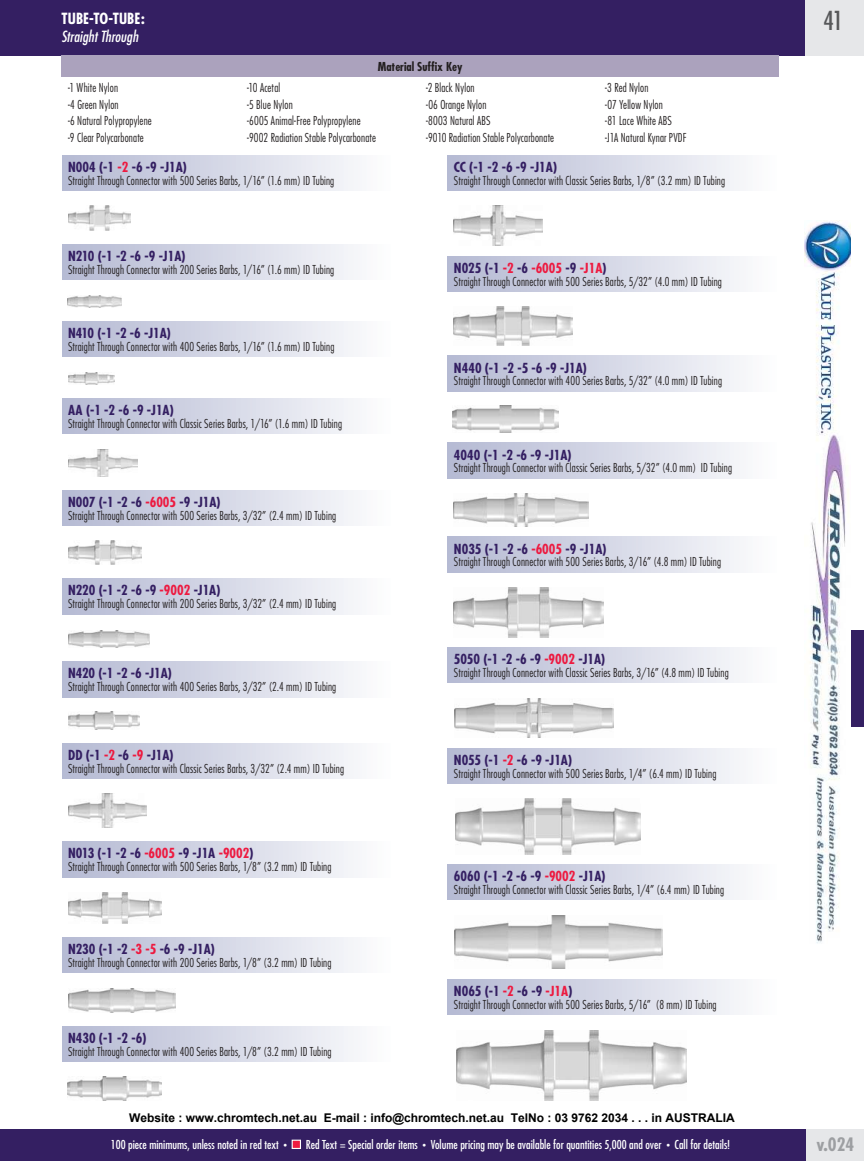
<style>
.page{position:relative;width:864px;height:1161px;background:#fff}
.page>*{position:absolute;margin:0;border:0;box-sizing:border-box;transform-origin:0 0}
.t1{font:condensed 25.5px "Futura";color:#57585a}
.t2{font:700 condensed 18px "Futura";color:#9d9fa2}
.t3{font:italic condensed 15px "Futura";letter-spacing:.005em;color:#fff}
.t4{font:700 condensed 15px "Futura";color:#fff}
.t5{font:700 condensed 13.5px "Futura";color:#341f62}
.t6{font:300 condensed 12px/16.5px "Futura";letter-spacing:.015em;color:#231f20;scale:.95 1}
.t7{font:condensed 12px "Futura";color:#fff}
.t8{font:700 12px "Arial";color:#000}
.t9{font:700 condensed 12px "Futura";color:#231f20}
.s1{color:#ed1a40}
.s2{font-size:7.5px}
</style>
<div class="page">
<div style="left:805px;top:1130px;width:59px;height:31px;background:#e6e7e9"></div>
<div style="left:0;top:1130px;width:805px;height:31px;background:#341f62"></div>
<div style="left:0;top:0;width:805px;height:55px;background:#341f62"></div>
<div style="left:805px;top:0;width:59px;height:55px;background:#e6e7e9"></div>
<div style="left:292px;top:1140px;width:9px;height:9px;background:#ed1a40;border:1px solid #fff"></div>
<div style="left:806px;top:630px;width:58px;height:97px;background:#341f62"></div>
<div style="left:62px;top:938px;width:330px;height:35px;background:linear-gradient(to right,#b3b8d2,#fcfcfd)"></div>
<img style="left:68px;top:988px;width:108px;height:24px">
<div style="left:62px;top:842px;width:330px;height:35px;background:linear-gradient(to right,#b3b8d2,#fcfcfd)"></div>
<img style="left:68px;top:893px;width:94px;height:30px">
<img style="left:68px;top:206px;width:62px;height:24px">
<div style="left:62px;top:155px;width:330px;height:36px;background:linear-gradient(to right,#b3b8d2,#fcfcfd)"></div>
<img style="left:67px;top:1077px;width:95px;height:23px">
<div style="left:62px;top:1026px;width:330px;height:36px;background:linear-gradient(to right,#b3b8d2,#fcfcfd)"></div>
<img style="left:454px;top:206px;width:88px;height:40px">
<div style="left:448px;top:155px;width:330px;height:36px;background:linear-gradient(to right,#b3b8d2,#fcfcfd)"></div>
<img style="left:453px;top:307px;width:119px;height:39px">
<div style="left:448px;top:256px;width:330px;height:36px;background:linear-gradient(to right,#b3b8d2,#fcfcfd)"></div>
<img style="left:68px;top:295px;width:54px;height:12px">
<div style="left:62px;top:244px;width:330px;height:36px;background:linear-gradient(to right,#b3b8d2,#fcfcfd)"></div>
<img style="left:68px;top:372px;width:47px;height:12px">
<div style="left:62px;top:321px;width:330px;height:36px;background:linear-gradient(to right,#b3b8d2,#fcfcfd)"></div>
<img style="left:69px;top:449px;width:68px;height:27px">
<div style="left:62px;top:398px;width:330px;height:36px;background:linear-gradient(to right,#b3b8d2,#fcfcfd)"></div>
<img style="left:69px;top:540px;width:73px;height:25px">
<div style="left:62px;top:490px;width:330px;height:36px;background:linear-gradient(to right,#b3b8d2,#fcfcfd)"></div>
<img style="left:69px;top:630px;width:80px;height:18px">
<div style="left:62px;top:579px;width:330px;height:35px;background:linear-gradient(to right,#b3b8d2,#fcfcfd)"></div>
<img style="left:69px;top:712px;width:70px;height:17px">
<div style="left:62px;top:662px;width:330px;height:35px;background:linear-gradient(to right,#b3b8d2,#fcfcfd)"></div>
<img style="left:69px;top:794px;width:78px;height:34px">
<div style="left:62px;top:743px;width:330px;height:36px;background:linear-gradient(to right,#b3b8d2,#fcfcfd)"></div>
<div style="left:448px;top:537px;width:330px;height:35px;background:linear-gradient(to right,#b3b8d2,#fcfcfd)"></div>
<img style="left:453px;top:587px;width:150px;height:50px">
<div style="left:448px;top:443px;width:330px;height:35px;background:linear-gradient(to right,#b3b8d2,#fcfcfd)"></div>
<img style="left:453px;top:494px;width:135px;height:33px">
<div style="left:448px;top:356px;width:330px;height:35px;background:linear-gradient(to right,#b3b8d2,#fcfcfd)"></div>
<img style="left:453px;top:406px;width:105px;height:27px">
<div style="left:448px;top:647px;width:330px;height:36px;background:linear-gradient(to right,#b3b8d2,#fcfcfd)"></div>
<img style="left:455px;top:698px;width:159px;height:40px">
<div style="left:448px;top:748px;width:330px;height:36px;background:linear-gradient(to right,#b3b8d2,#fcfcfd)"></div>
<img style="left:455px;top:799px;width:185px;height:55px">
<img style="left:454px;top:915px;width:208px;height:54px">
<div style="left:448px;top:864px;width:330px;height:36px;background:linear-gradient(to right,#b3b8d2,#fcfcfd)"></div>
<img style="left:456px;top:1030px;width:231px;height:70px">
<div style="left:448px;top:979px;width:330px;height:36px;background:linear-gradient(to right,#b3b8d2,#fcfcfd)"></div>
<div style="left:61px;top:55px;width:718px;height:22px;background:#aba2bd"></div>
<img style="left:805px;top:221px;width:46px;height:722px">
<p class="t4" style="left:62px;top:9px;width:85px">TUBE-TO-TUBE:</p>
<p class="t3" style="left:61px;top:28px;width:78px">Straight Through</p>
<p class="t9" style="left:378px;top:59px;width:86px">Material Suffix Key</p>
<p class="t6" style="left:68px;top:80px;width:90px">-1 White Nylon<br>-4 Green Nylon<br>-6 Natural Polypropylene -9 Clear Polycarbonate</p>
<p class="t6" style="left:247px;top:80px;width:137px">-10 Acetal<br>-5 Blue Nylon<br>-6005 Animal-Free Polypropylene -9002 Radiation Stable Polycarbonate</p>
<p class="t6" style="left:426px;top:80px;width:136px">-2 Black Nylon<br>-06 Orange Nylon<br>-8003 Natural ABS<br>-9010 Radiation Stable Polycarbonate</p>
<p class="t6" style="left:605px;top:80px;width:87px">-3 Red Nylon<br>-07 Yellow Nylon<br>-81 Lace White ABS -J1A Natural Kynar PVDF</p>
<p class="t5" style="left:68px;top:159px;width:120px">N004 (-1 <span class="s1">-2</span> -6 -9 -J1A)</p>
<p class="t6" style="left:68px;top:172px;width:282px">Straight Through Connector with 500 Series Barbs, 1/16” (1.6 mm) ID Tubing</p>
<p class="t5" style="left:68px;top:248px;width:119px">N210 (-1 -2 -6 -9 -J1A)</p>
<p class="t6" style="left:68px;top:261px;width:282px">Straight Through Connector with 200 Series Barbs, 1/16” (1.6 mm) ID Tubing</p>
<p class="t5" style="left:68px;top:325px;width:104px">N410 (-1 -2 -6 -J1A)</p>
<p class="t6" style="left:68px;top:338px;width:282px">Straight Through Connector with 400 Series Barbs, 1/16” (1.6 mm) ID Tubing</p>
<p class="t5" style="left:68px;top:402px;width:107px">AA (-1 -2 -6 -9 -J1A)</p>
<p class="t6" style="left:68px;top:415px;width:290px">Straight Through Connector with Classic Series Barbs, 1/16” (1.6 mm) ID Tubing</p>
<p class="t5" style="left:68px;top:494px;width:154px">N007 (-1 -2 -6 <span class="s1">-6005</span> -9 -J1A)</p>
<p class="t6" style="left:68px;top:507px;width:284px">Straight Through Connector with 500 Series Barbs, 3/32” (2.4 mm) ID Tubing</p>
<p class="t5" style="left:68px;top:582px;width:154px">N220 (-1 -2 -6 -9 <span class="s1">-9002</span> -J1A)</p>
<p class="t6" style="left:68px;top:595px;width:284px">Straight Through Connector with 200 Series Barbs, 3/32” (2.4 mm) ID Tubing</p>
<p class="t5" style="left:68px;top:665px;width:105px">N420 (-1 -2 -6 -J1A)</p>
<p class="t6" style="left:68px;top:678px;width:284px">Straight Through Connector with 400 Series Barbs, 3/32” (2.4 mm) ID Tubing</p>
<p class="t5" style="left:68px;top:747px;width:107px">DD (-1 <span class="s1">-2</span> -6 <span class="s1">-9</span> -J1A)</p>
<p class="t6" style="left:68px;top:760px;width:292px">Straight Through Connector with Classic Series Barbs, 3/32” (2.4 mm) ID Tubing</p>
<p class="t5" style="left:68px;top:845px;width:187px">N013 (-1 -2 -6 <span class="s1">-6005</span> -9 -J1A <span class="s1">-9002</span>)</p>
<p class="t6" style="left:68px;top:858px;width:279px">Straight Through Connector with 500 Series Barbs, 1/8” (3.2 mm) ID Tubing</p>
<p class="t5" style="left:68px;top:941px;width:148px">N230 (-1 -2 <span class="s1">-3 -5</span> -6 -9 -J1A)</p>
<p class="t6" style="left:68px;top:954px;width:279px">Straight Through Connector with 200 Series Barbs, 1/8” (3.2 mm) ID Tubing</p>
<p class="t5" style="left:68px;top:1030px;width:80px">N430 (-1 -2 -6)</p>
<p class="t6" style="left:68px;top:1043px;width:279px">Straight Through Connector with 400 Series Barbs, 1/8” (3.2 mm) ID Tubing</p>
<p class="t5" style="left:454px;top:159px;width:105px">CC (-1 -2 -6 -9 -J1A)</p>
<p class="t6" style="left:454px;top:172px;width:287px">Straight Through Connector with Classic Series Barbs, 1/8” (3.2 mm) ID Tubing</p>
<p class="t5" style="left:454px;top:259px;width:154px">N025 (-1 <span class="s1">-2</span> -6 <span class="s1">-6005</span> -9 <span class="s1">-J1A</span>)</p>
<p class="t6" style="left:454px;top:273px;width:284px">Straight Through Connector with 500 Series Barbs, 5/32” (4.0 mm) ID Tubing</p>
<p class="t5" style="left:454px;top:359px;width:134px">N440 (-1 -2 -5 -6 -9 -J1A)</p>
<p class="t6" style="left:454px;top:373px;width:284px">Straight Through Connector with 400 Series Barbs, 5/32” (4.0 mm) ID Tubing</p>
<p class="t5" style="left:454px;top:446px;width:119px">4040 (-1 -2 -6 -9 -J1A)</p>
<p class="t6" style="left:454px;top:460px;width:294px">Straight Through Connector with Classic Series Barbs, 5/32” (4.0 mm) ID Tubing</p>
<p class="t5" style="left:454px;top:540px;width:154px">N035 (-1 -2 -6 <span class="s1">-6005</span> -9 -J1A)</p>
<p class="t6" style="left:454px;top:554px;width:283px">Straight Through Connector with 500 Series Barbs, 3/16” (4.8 mm) ID Tubing</p>
<p class="t5" style="left:454px;top:651px;width:153px">5050 (-1 -2 -6 -9 <span class="s1">-9002</span> -J1A)</p>
<p class="t6" style="left:454px;top:664px;width:291px">Straight Through Connector with Classic Series Barbs, 3/16” (4.8 mm) ID Tubing</p>
<p class="t5" style="left:454px;top:751px;width:120px">N055 (-1 <span class="s1">-2</span> -6 -9 -J1A)</p>
<p class="t6" style="left:454px;top:765px;width:278px">Straight Through Connector with 500 Series Barbs, 1/4” (6.4 mm) ID Tubing</p>
<p class="t5" style="left:454px;top:868px;width:153px">6060 (-1 -2 -6 -9 <span class="s1">-9002</span> -J1A)</p>
<p class="t6" style="left:454px;top:881px;width:286px">Straight Through Connector with Classic Series Barbs, 1/4” (6.4 mm) ID Tubing</p>
<p class="t5" style="left:454px;top:982px;width:120px">N065 (-1 <span class="s1">-2</span> -6 -9 <span class="s1">-J1A</span>)</p>
<p class="t6" style="left:454px;top:996px;width:278px">Straight Through Connector with 500 Series Barbs, 5/16” (8 mm) ID Tubing</p>
<p class="t8" style="left:129px;top:1110px;width:607px">Website : www.chromtech.net.au E-mail : info@chromtech.net.au TelNo : 03 9762 2034 . . . in AUSTRALIA</p>
<p class="t7" style="left:111px;top:1137px;width:177px">100 piece minimums, unless noted in red text <span class="s2">•</span></p>
<p class="t7" style="left:306px;top:1137px;width:426px">Red Text = Special order items <span class="s2">•</span> Volume pricing may be available for quantities 5,000 and over <span class="s2">•</span> Call for details!</p>
<h1 class="t1" style="left:824px;top:5px;width:21px">41</h1>
<h2 class="t2" style="left:816px;top:1133px;width:40px">v.024</h2>
</div>
